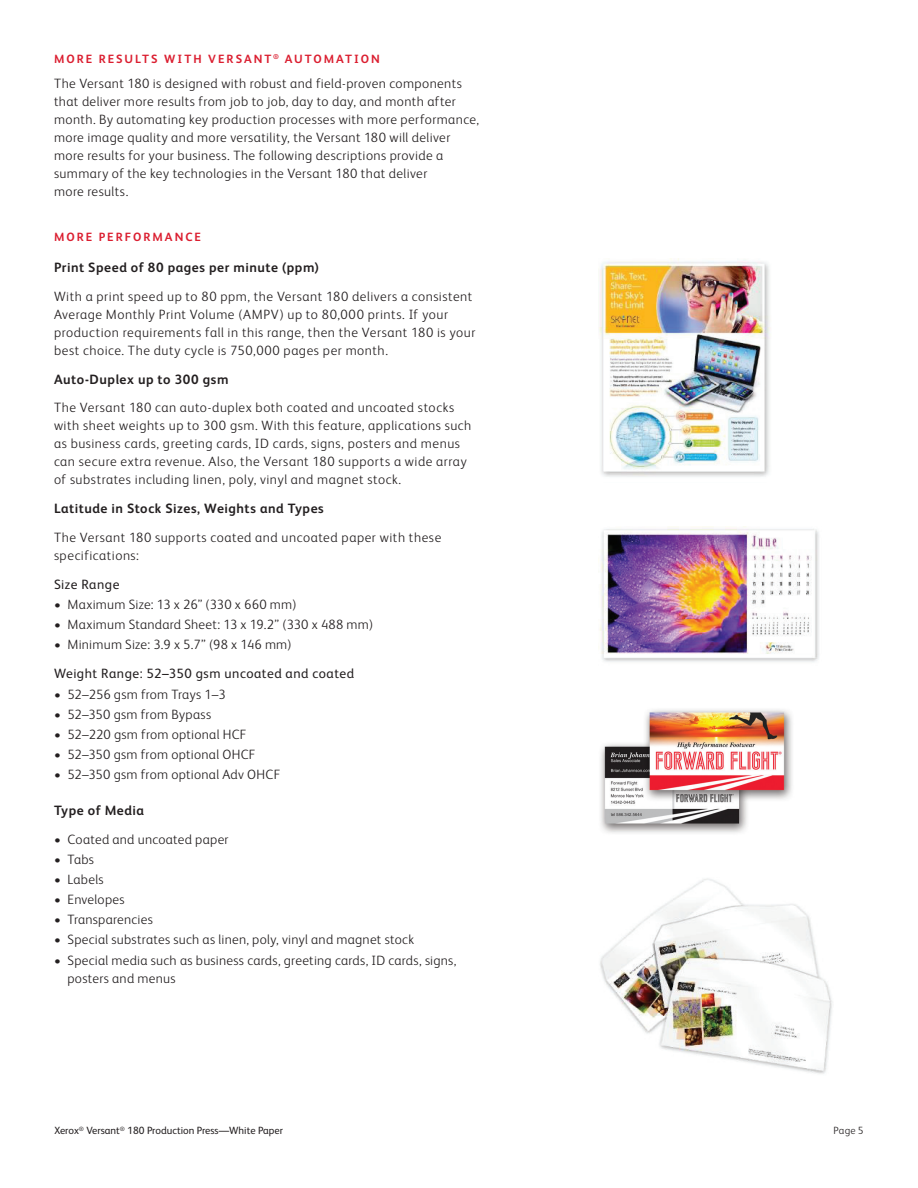
<style>
.page{position:relative;width:918px;height:1188px;background:#fff}
.page>*{position:absolute;margin:0;border:0;box-sizing:border-box;transform-origin:0 0}
.t1{font:300 13.5px/18px "Xerox Sans";letter-spacing:.03em;color:#231f20}
.t2{font:700 13.5px "Xerox Sans";letter-spacing:.04em;color:#231f20}
.t3{font:13.5px "Xerox Sans";letter-spacing:.04em;color:#231f20}
.t4{font:300 13.5px "Xerox Sans";letter-spacing:.005em;color:#231f20}
.t5{font:700 12px "Xerox Sans";letter-spacing:.165em;color:#db1e30}
.t6{font:10.5px "Xerox Sans";color:#231f20}
.t7{font:300 10.5px "Xerox Sans";color:#231f20}
</style>
<div class="page">
<img style="left:599px;top:258px;width:171px;height:219px">
<img style="left:599px;top:528px;width:220px;height:134px">
<img style="left:600px;top:709px;width:192px;height:124px">
<img style="left:600px;top:878px;width:232px;height:196px">
<p class="t5" style="left:54px;top:51px;width:327px">MORE RESULTS WITH VERSANT<sup>®</sup> AUTOMATION</p>
<p class="t1" style="left:54px;top:73px;width:426px">The Versant 180 is designed with robust and field-proven components that deliver more results from job to job, day to day, and month after month. By automating key production processes with more performance, more image quality and more versatility, the Versant 180 will deliver more results for your business. The following descriptions provide a summary of the key technologies in the Versant 180 that deliver<br>more results.</p>
<p class="t5" style="left:54px;top:228px;width:149px">MORE PERFORMANCE</p>
<p class="t2" style="left:54px;top:258px;width:267px">Print Speed of 80 pages per minute (ppm)</p>
<p class="t1" style="left:54px;top:286px;width:423px">With a print speed up to 80 ppm, the Versant 180 delivers a consistent Average Monthly Print Volume (AMPV) up to 80,000 prints. If your production requirements fall in this range, then the Versant 180 is your best choice. The duty cycle is 750,000 pages per month.</p>
<p class="t2" style="left:54px;top:370px;width:176px">Auto-Duplex up to 300 gsm</p>
<p class="t1" style="left:54px;top:398px;width:419px">The Versant 180 can auto-duplex both coated and uncoated stocks with sheet weights up to 300 gsm. With this feature, applications such as business cards, greeting cards, ID cards, signs, posters and menus can secure extra revenue. Also, the Versant 180 supports a wide array of substrates including linen, poly, vinyl and magnet stock.</p>
<p class="t2" style="left:54px;top:499px;width:271px">Latitude in Stock Sizes, Weights and Types</p>
<p class="t1" style="left:54px;top:528px;width:389px">The Versant 180 supports coated and uncoated paper with these specifications:</p>
<p class="t3" style="left:54px;top:575px;width:67px">Size Range</p>
<p class="t1" style="left:54px;top:595px;width:244px">• Maximum Size: 13 x 26” (330 x 660 mm)</p>
<p class="t1" style="left:54px;top:615px;width:321px">• Maximum Standard Sheet: 13 x 19.2” (330 x 488 mm)</p>
<p class="t1" style="left:54px;top:635px;width:239px">• Minimum Size: 3.9 x 5.7” (98 x 146 mm)</p>
<p class="t3" style="left:54px;top:665px;width:302px">Weight Range: 52–350 gsm uncoated and coated</p>
<p class="t4" style="left:54px;top:685px;width:173px">• 52–256 gsm from Trays 1–3</p>
<p class="t1" style="left:54px;top:705px;width:159px">• 52–350 gsm from Bypass</p>
<p class="t1" style="left:54px;top:725px;width:194px">• 52–220 gsm from optional HCF</p>
<p class="t1" style="left:54px;top:745px;width:203px">• 52–350 gsm from optional OHCF</p>
<p class="t1" style="left:54px;top:765px;width:228px">• 52–350 gsm from optional Adv OHCF</p>
<p class="t2" style="left:54px;top:801px;width:92px">Type of Media</p>
<p class="t1" style="left:54px;top:829px;width:176px">• Coated and uncoated paper</p>
<p class="t1" style="left:54px;top:850px;width:42px">• Tabs</p>
<p class="t1" style="left:54px;top:870px;width:51px">• Labels</p>
<p class="t1" style="left:54px;top:890px;width:72px">• Envelopes</p>
<p class="t1" style="left:54px;top:910px;width:100px">• Transparencies</p>
<p class="t1" style="left:54px;top:930px;width:362px">• Special substrates such as linen, poly, vinyl and magnet stock</p>
<p class="t1" style="left:68px;top:950px;width:390px;text-indent:-14px">• Special media such as business cards, greeting cards, ID cards, signs, posters and menus</p>
<p class="t6" style="left:54px;top:1123px;width:230px">Xerox<sup>®</sup> Versant<sup>®</sup> 180 Production Press—White Paper</p>
<p class="t7" style="left:834px;top:1124px;width:32px">Page 5</p>
</div>
